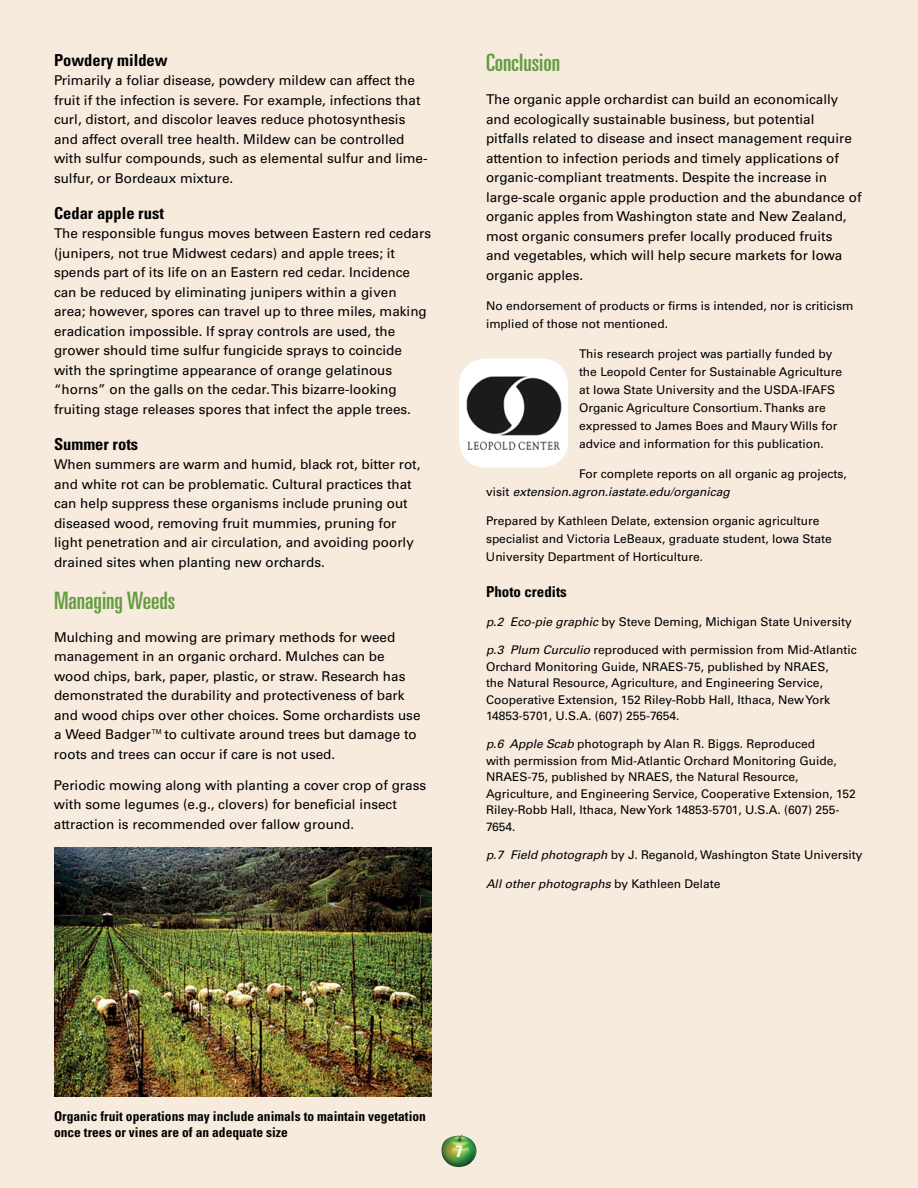
<style>
.page{position:relative;width:918px;height:1188px;background:#f6ebdd}
.page>*{position:absolute;margin:0;border:0;box-sizing:border-box;transform-origin:0 0}
.Subhead{font:ultra-condensed 24px "Univers LT Std";color:#659c41;scale:1.05 1}
.Subhead2{font:700 condensed 16.5px "Univers LT Std";color:#000}
.t1{font:700 condensed 16.5px "Univers LT Std";color:#fff}
.t2{font:700 condensed 15px "Univers LT Std";color:#000}
.t3{font:13.5px/19.5px "Univers LT Std";color:#000}
.t4{font:700 condensed 13.5px/16.5px "Univers LT Std";color:#000}
.t5{font:12px/18px "Univers LT Std";color:#000}
.t6{font:italic 12px "Univers LT Std";color:#000}
.s1{font-style:italic}
.s2{font-style:normal}
</style>
<div class="page">
<img style="left:441px;top:1134px;width:36px;height:33px">
<img style="left:54px;top:848px;width:378px;height:249px">
<img style="left:459px;top:358px;width:109px;height:110px">
<h3 class="Subhead2" style="left:54px;top:50px;width:115px">Powdery mildew</h3>
<p class="t3" style="left:54px;top:71px;width:375px">Primarily a foliar disease, powdery mildew can affect the fruit if the infection is severe. For example, infections that curl, distort, and discolor leaves reduce photosynthesis and affect overall tree health. Mildew can be controlled with sulfur compounds, such as elemental sulfur and lime&shy;sulfur, or Bordeaux mixture.</p>
<h3 class="Subhead2" style="left:54px;top:203px;width:111px">Cedar apple rust</h3>
<p class="t3" style="left:54px;top:224px;width:379px">The responsible fungus moves between Eastern red cedars (junipers, not true Midwest cedars) and apple trees; it spends part of its life on an Eastern red cedar. Incidence can be reduced by eliminating junipers within a given area; however, spores can travel up to three miles, making eradication impossible. If spray controls are used, the grower should time sulfur fungicide sprays to coincide with the springtime appearance of orange gelatinous “horns” on the galls on the cedar. This bizarre-looking fruiting stage releases spores that infect the apple trees.</p>
<h3 class="Subhead2" style="left:54px;top:434px;width:86px">Summer rots</h3>
<p class="t3" style="left:54px;top:455px;width:368px">When summers are warm and humid, black rot, bitter rot, and white rot can be problematic. Cultural practices that can help suppress these organisms include pruning out diseased wood, removing fruit mummies, pruning for light penetration and air circulation, and avoiding poorly drained sites when planting new orchards.</p>
<h2 class="Subhead" style="left:54px;top:586px;width:117px">Managing Weeds</h2>
<p class="t3" style="left:54px;top:627px;width:368px">Mulching and mowing are primary methods for weed management in an organic orchard. Mulches can be wood chips, bark, paper, plastic, or straw. Research has demonstrated the durability and protectiveness of bark and wood chips over other choices. Some orchardists use a Weed Badger™to cultivate around trees but damage to roots and trees can occur if care is not used.</p>
<p class="t3" style="left:54px;top:775px;width:374px">Periodic mowing along with planting a cover crop of grass with some legumes (e.g., clovers) for beneficial insect attraction is recommended over fallow ground.</p>
<h2 class="Subhead" style="left:486px;top:49px;width:72px">Conclusion</h2>
<p class="t3" style="left:486px;top:90px;width:377px">The organic apple orchardist can build an economically and ecologically sustainable business, but potential<br>pitfalls related to disease and insect management require attention to infection periods and timely applications of organic-compliant treatments. Despite the increase in large-scale organic apple production and the abundance of organic apples from Washington state and New Zealand, most organic consumers prefer locally produced fruits<br>and vegetables, which will help secure markets for Iowa organic apples.</p>
<p class="t5" style="left:486px;top:297px;width:369px">No endorsement of products or firms is intended, nor is criticism implied of those not mentioned.</p>
<p class="t5" style="left:579px;top:344px;width:265px">This research project was partially funded by the Leopold Center for Sustainable Agriculture at Iowa State University and the USDA-IFAFS Organic Agriculture Consortium. Thanks are expressed to James Boes and Maury Wills for advice and information for this publication.</p>
<p class="t5" style="left:486px;top:464px;width:362px;text-indent:93px">For complete reports on all organic ag projects, visit <span class="s1">extension.agron.iastate.edu/organicag</span></p>
<p class="t5" style="left:486px;top:512px;width:347px">Prepared by Kathleen Delate, extension organic agriculture specialist and Victoria LeBeaux, graduate student, Iowa State<br>University Department of Horticulture.</p>
<h3 class="t2" style="left:486px;top:583px;width:82px">Photo credits</h3>
<p class="t5" style="left:486px;top:612px;width:367px"><span class="s1">p.2 Eco-pie graphic</span> by Steve Deming, Michigan State University</p>
<p class="t5" style="left:486px;top:642px;width:372px;line-height:16.5px"><span class="s1">p.3 Plum Curculio</span> reproduced with permission from Mid-Atlantic Orchard Monitoring Guide, NRAES-75, published by NRAES,<br>the Natural Resource, Agriculture, and Engineering Service, Cooperative Extension, 152 Riley-Robb Hall, Ithaca, New York 14853-5701, U.S.A. (607) 255-7654.</p>
<p class="t5" style="left:486px;top:736px;width:371px;line-height:16.5px"><span class="s1">p.6 Apple Scab</span> photograph by Alan R. Biggs. Reproduced<br>with permission from Mid-Atlantic Orchard Monitoring Guide, NRAES-75, published by NRAES, the Natural Resource, Agriculture, and Engineering Service, Cooperative Extension, 152<br>Riley-Robb Hall, Ithaca, New York 14853-5701, U.S.A. (607) 255- 7654.</p>
<p class="t5" style="left:486px;top:846px;width:378px"><span class="s1">p.7 Field photograph</span> by J. Reganold, Washington State University</p>
<p class="t6" style="left:486px;top:876px;width:236px">All other photographs <span class="s2">by Kathleen Delate</span></p>
<p class="t4" style="left:54px;top:1108px;width:373px">Organic fruit operations may include animals to maintain vegetation once trees or vines are of an adequate size</p>
<p class="t1" style="left:455px;top:1141px;width:9px">7</p>
</div>
